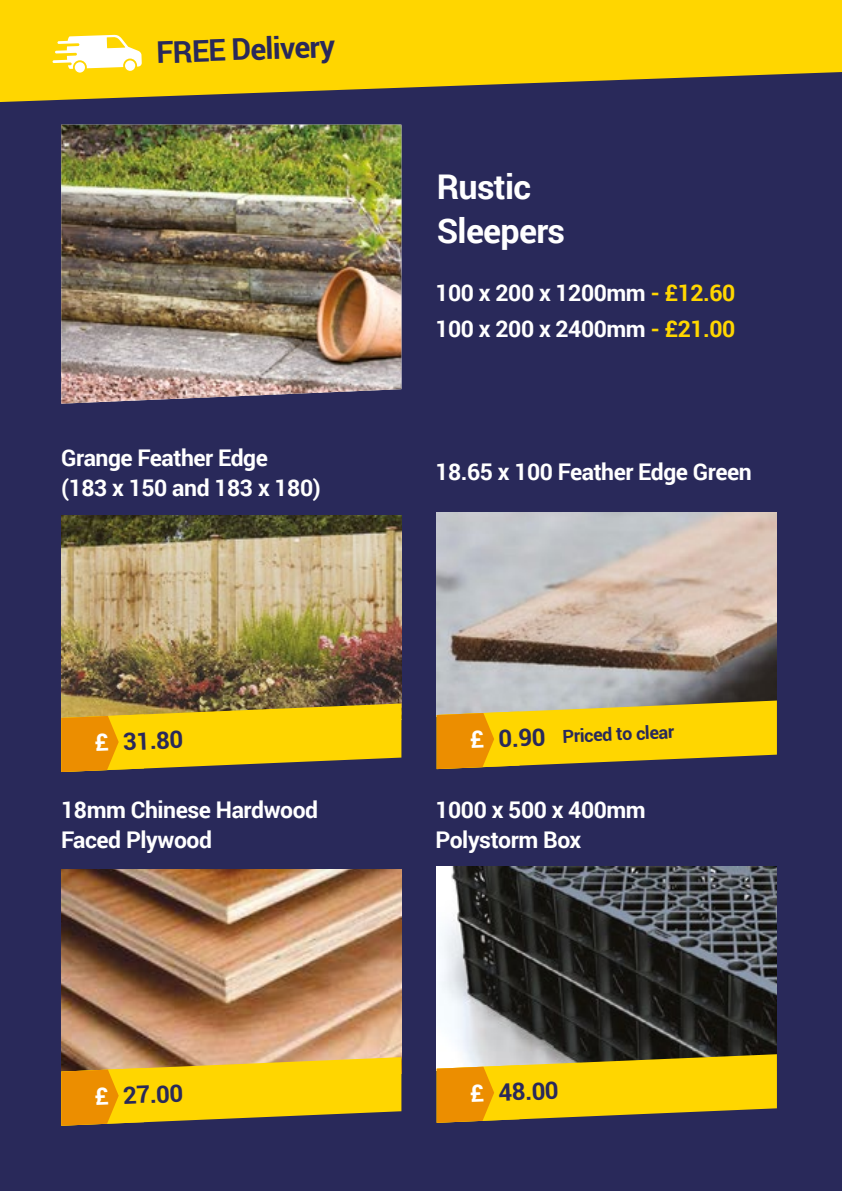
<style>
.page{position:relative;width:842px;height:1191px;background:#29295a}
.page>*{position:absolute;margin:0;border:0;box-sizing:border-box;transform-origin:0 0}
.t1{font:700 34px/44px "Roboto";letter-spacing:-.02em;color:#fff}
.t2{font:700 30px "Roboto";color:#29295a}
.t3{font:700 24px "Roboto";color:#29295a}
.t4{font:700 23px/30px "Roboto";letter-spacing:-.02em;color:#fff}
.t5{font:700 18px "Roboto";color:#29295a}
.s1{color:#fff}
.s2{color:#ffd600}
</style>
<div class="page">
<svg style="left:0;top:0;width:842px;height:102px;background:#debb0d"></svg>
<svg style="left:53px;top:35px;width:89px;height:38px;background:#ffee95"></svg>
<img style="left:61px;top:125px;width:340px;height:279px">
<img style="left:61px;top:516px;width:340px;height:187px">
<svg style="left:61px;top:703px;width:340px;height:69px;background:#dbb110"></svg>
<img style="left:437px;top:513px;width:340px;height:187px">
<svg style="left:437px;top:700px;width:340px;height:69px;background:#ddb71d"></svg>
<img style="left:61px;top:869px;width:340px;height:188px">
<svg style="left:61px;top:1057px;width:340px;height:68px;background:#e0b414"></svg>
<img style="left:437px;top:866px;width:340px;height:188px">
<svg style="left:437px;top:1054px;width:340px;height:68px;background:#ddb518"></svg>
<h2 class="t2" style="left:156px;top:31px;width:180px;rotate:-2deg">FREE Delivery</h2>
<p class="t4" style="left:61px;top:442px;width:261px">Grange Feather Edge<br>(183 x 150 and 183 x 180)</p>
<p class="t3" style="left:94px;top:725px;width:90px;rotate:-2deg"><span class="s1">£</span> 31.80</p>
<p class="t4" style="left:61px;top:793px;width:258px">18mm Chinese Hardwood<br>Faced Plywood</p>
<p class="t3" style="left:94px;top:1079px;width:90px;rotate:-2deg"><span class="s1">£</span> 27.00</p>
<h1 class="t1" style="left:437px;top:164px;width:130px">Rustic<br>Sleepers</h1>
<p class="t4" style="left:435px;top:274px;width:301px;line-height:36px">100 x 200 x 1200mm <span class="s2">- £12.60<br></span>100 x 200 x 2400mm <span class="s2">- £21.00</span></p>
<p class="t4" style="left:435px;top:456px;width:318px">18.65 x 100 Feather Edge Green</p>
<p class="t3" style="left:469px;top:722px;width:77px;rotate:-2deg"><span class="s1">£</span> 0.90</p>
<p class="t5" style="left:562px;top:723px;width:113px;rotate:-2deg">Priced to clear</p>
<p class="t4" style="left:435px;top:793px;width:212px">1000 x 500 x 400mm<br>Polystorm Box</p>
<p class="t3" style="left:469px;top:1076px;width:90px;rotate:-2deg"><span class="s1">£</span> 48.00</p>
</div>
